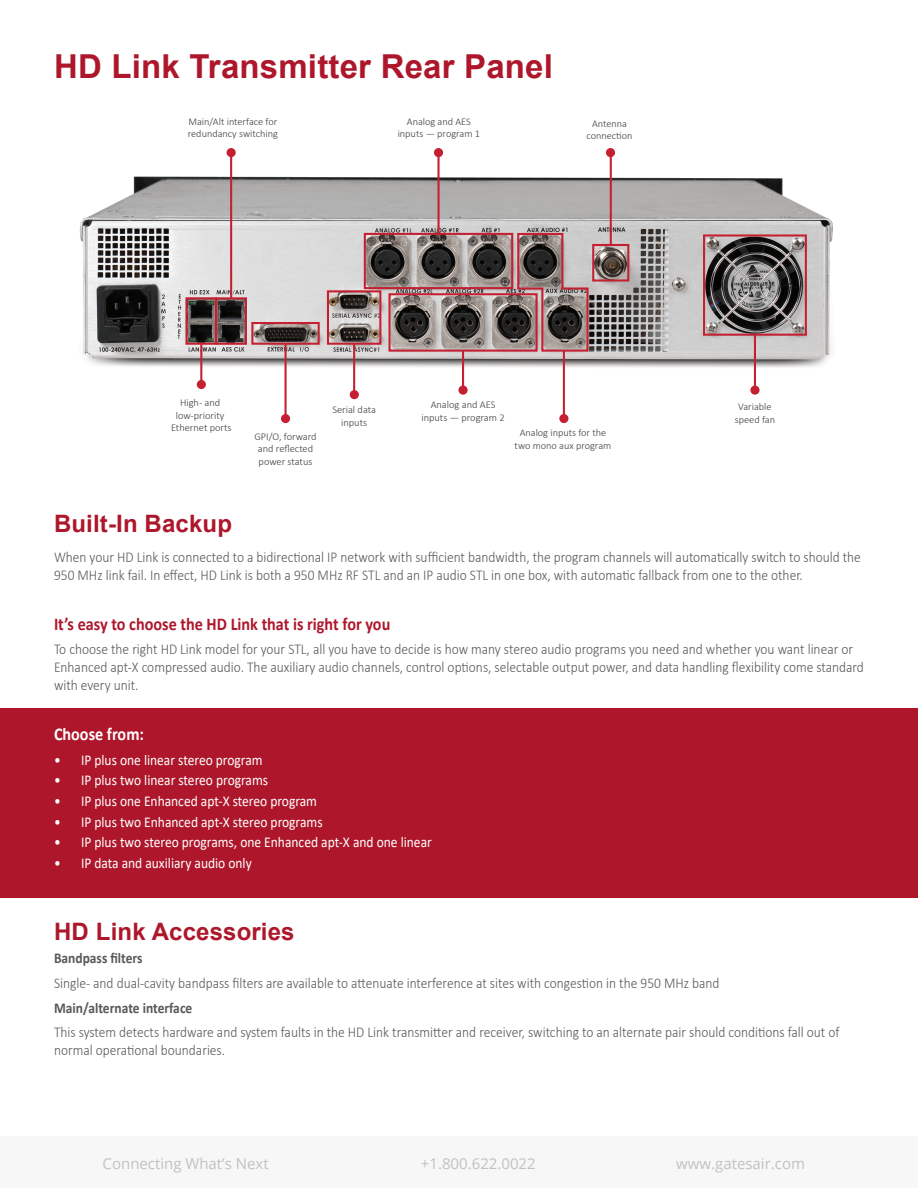
<style>
.page{position:relative;width:918px;height:1188px;background:#fff}
.page>*{position:absolute;margin:0;border:0;box-sizing:border-box;transform-origin:0 0}
.Heading_2{font:700 33px "Arial";letter-spacing:.005em;color:#ae172b}
.Heading_2-2{font:700 24px "Arial";letter-spacing:.005em;color:#ae172b}
.t1{font:700 18px "Calibri";color:#ae172b;scale:.9 1}
.t2{font:700 18px "Calibri";color:#fff;scale:.9 1}
.t3{font:300 15px/18px "Calibri";color:#57585a;scale:.9 1}
.t4{font:15px "Calibri";color:#fff;scale:.9 1}
.t5{font:15px "Open Sans";color:#c1c1c1}
.t6{font:700 15px "Calibri";color:#57585a;scale:.9 1}
.t7{font:300 10.35px/12.5px "Calibri";color:#3e3e3f;text-align:center}
</style>
<div class="page">
<div style="left:0;top:708px;width:917px;height:190px;background:#ae172b"></div>
<img style="left:79px;top:148px;width:754px;height:276px">
<hr style="left:200px;top:344px;width:2px;height:42px;background:#c42032">
<div style="left:185px;top:297px;width:32px;height:48px;border:2px solid #c42032"></div>
<hr style="left:285px;top:344px;width:2px;height:75px;background:#c42032">
<div style="left:251px;top:322px;width:69px;height:23px;border:2px solid #c42032"></div>
<hr style="left:353px;top:344px;width:2px;height:51px;background:#c42032">
<div style="left:327px;top:290px;width:54px;height:55px;border:2px solid #c42032"></div>
<hr style="left:462px;top:350px;width:2px;height:40px;background:#c42032">
<hr style="left:563px;top:350px;width:2px;height:69px;background:#c42032">
<div style="left:388px;top:293px;width:150px;height:59px;border:2px solid #c42032"></div>
<svg style="left:516px;top:232px;width:74px;height:121px;background:#897474"></svg>
<hr style="left:754px;top:335px;width:2px;height:55px;background:#c42032">
<div style="left:703px;top:234px;width:104px;height:102px;border:2px solid #c42032"></div>
<hr style="left:230px;top:150px;width:2px;height:148px;background:#c42032">
<div style="left:215px;top:297px;width:32px;height:48px;border:2px solid #c42032"></div>
<hr style="left:437px;top:153px;width:3px;height:81px;background:#c42032">
<div style="left:364px;top:233px;width:149px;height:56px;border:2px solid #c42032"></div>
<hr style="left:610px;top:153px;width:2px;height:92px;background:#c42032">
<div style="left:592px;top:244px;width:37px;height:38px;border:2px solid #c42032"></div>
<div style="left:227px;top:148px;width:9px;height:9px;background:#c42032;border-radius:50%"></div>
<div style="left:434px;top:148px;width:9px;height:9px;background:#c42032;border-radius:50%"></div>
<div style="left:606px;top:148px;width:9px;height:9px;background:#c42032;border-radius:50%"></div>
<div style="left:197px;top:380px;width:9px;height:9px;background:#c42032;border-radius:50%"></div>
<div style="left:281px;top:414px;width:9px;height:9px;background:#c42032;border-radius:50%"></div>
<div style="left:350px;top:390px;width:9px;height:9px;background:#c42032;border-radius:50%"></div>
<div style="left:458px;top:386px;width:10px;height:9px;background:#c42032;border-radius:50%"></div>
<div style="left:559px;top:414px;width:9px;height:9px;background:#c42032;border-radius:50%"></div>
<div style="left:750px;top:386px;width:10px;height:9px;background:#c42032;border-radius:50%"></div>
<div style="left:0;top:1136px;width:918px;height:52px;background:#f7f7f7"></div>
<p class="Heading_2" style="left:54px;top:43px;width:501px">HD Link Transmitter Rear Panel</p>
<p class="t7" style="left:188px;top:115px;width:92px;text-align:left">Main/Alt interface for redundancy switching</p>
<p class="t7" style="left:398px;top:115px;width:84px">Analog and AES inputs — program 1</p>
<p class="t7" style="left:587px;top:117px;width:48px">Antenna connection</p>
<p class="t7" style="left:171px;top:396px;width:62px">High- and low-priority<br>Ethernet ports</p>
<p class="Heading_2-2" style="left:54px;top:507px;width:180px">Built-In Backup</p>
<p class="t7" style="left:254px;top:430px;width:64px">GPI/O, forward and reflected power status</p>
<p class="t7" style="left:332px;top:403px;width:45px">Serial data inputs</p>
<p class="t7" style="left:421px;top:399px;width:85px">Analog and AES inputs — program 2</p>
<p class="t7" style="left:515px;top:427px;width:98px">Analog inputs for the two mono aux program</p>
<p class="t7" style="left:735px;top:401px;width:42px">Variable speed fan</p>
<p class="t3" style="left:54px;top:548px;width:898px">When your HD Link is connected to a bidirectional IP network with sufficient bandwidth, the program channels will automatically switch to should the<br>950 MHz link fail. In effect, HD Link is both a 950 MHz RF STL and an IP audio STL in one box, with automatic fallback from one to the other.</p>
<p class="t1" style="left:54px;top:611px;width:375px">It’s easy to choose the HD Link that is right for you</p>
<p class="t3" style="left:54px;top:640px;width:901px">To choose the right HD Link model for your STL, all you have to decide is how many stereo audio programs you need and whether you want linear or<br>Enhanced apt-X compressed audio. The auxiliary audio channels, control options, selectable output power, and data handling flexibility come standard with every unit.</p>
<p class="t2" style="left:54px;top:721px;width:102px">Choose from:</p>
<p class="t4" style="left:54px;top:749px;width:233px">• IP plus one linear stereo program</p>
<p class="t4" style="left:54px;top:770px;width:239px">• IP plus two linear stereo programs</p>
<p class="t4" style="left:54px;top:791px;width:294px">• IP plus one Enhanced apt-X stereo program</p>
<p class="t4" style="left:54px;top:811px;width:300px">• IP plus two Enhanced apt-X stereo programs</p>
<p class="t4" style="left:54px;top:832px;width:421px">• IP plus two stereo programs, one Enhanced apt-X and one linear</p>
<p class="t4" style="left:54px;top:853px;width:221px">• IP data and auxiliary audio only</p>
<p class="Heading_2-2" style="left:54px;top:914px;width:242px">HD Link Accessories</p>
<p class="t6" style="left:54px;top:947px;width:100px">Bandpass filters</p>
<p class="t3" style="left:54px;top:974px;width:741px">Single- and dual-cavity bandpass filters are available to attenuate interference at sites with congestion in the 950 MHz band</p>
<p class="t6" style="left:54px;top:997px;width:155px">Main/alternate interface</p>
<p class="t3" style="left:54px;top:1023px;width:874px">This system detects hardware and system faults in the HD Link transmitter and receiver, switching to an alternate pair should conditions fall out of normal operational boundaries.</p>
<p class="t5" style="left:103px;top:1154px;width:168px">Connecting What’s Next</p>
<p class="t5" style="left:421px;top:1154px;width:116px">+1.800.622.0022</p>
<p class="t5" style="left:676px;top:1154px;width:130px">www.gatesair.com</p>
</div>
